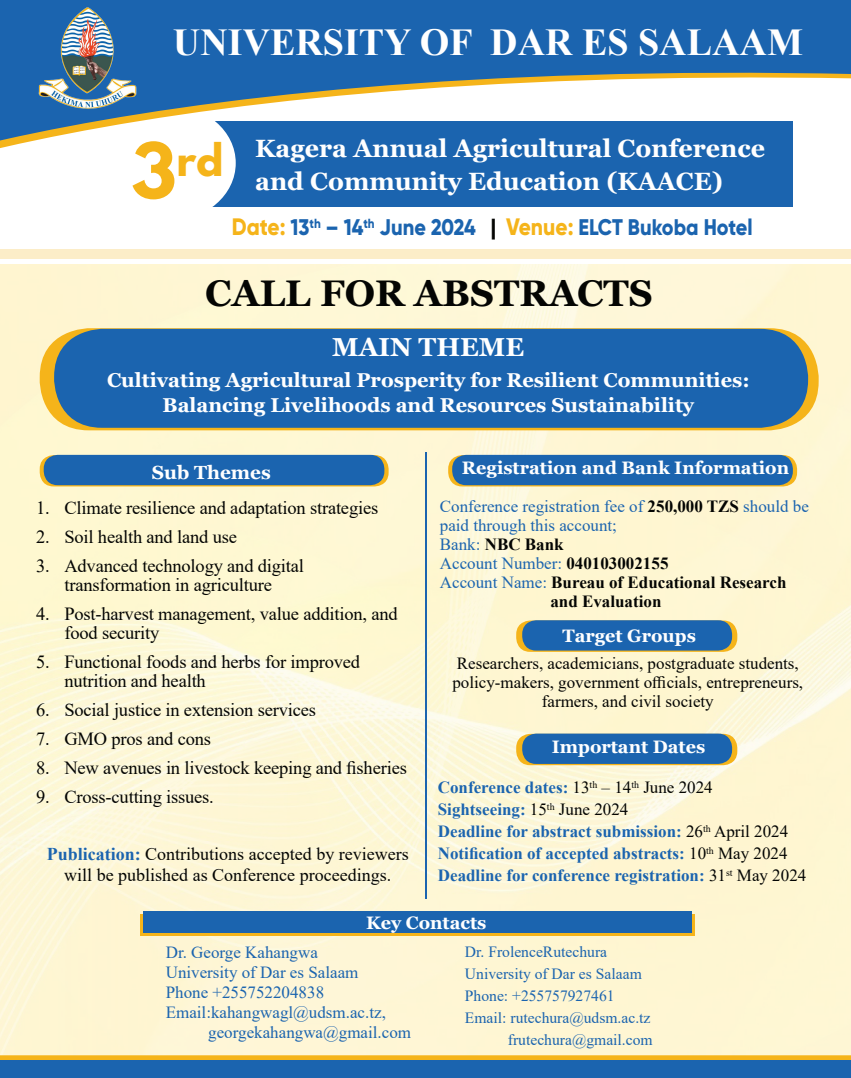
<style>
.page{position:relative;width:851px;height:1078px;background:#fff}
.page>*{position:absolute;margin:0;border:0;box-sizing:border-box;transform-origin:0 0}
.t1{font:700 39.6px "League Spartan";color:#f5b41a}
.t2{font:700 38px "Times New Roman";color:#fff}
.t3{font:700 37px "Georgia";color:#040503}
.t4{font:700 26px "Georgia";color:#fff}
.t5{font:700 25px/33px "Georgia";color:#fff}
.t6{font:800 22.6px "Gilroy";color:#1b64af;scale:.88 1}
.t7{font:700 20px/25px "Georgia";color:#fff;text-align:center}
.t8{font:700 19px "Georgia";color:#fff}
.t9{font:18.5px/19px "Times New Roman";letter-spacing:-.01em;color:#040503}
.t10{font:18px/21px "Times New Roman";color:#040503;text-align:center}
.t11{font:700 18px "Georgia";color:#fff}
.t12{font:17px/19px "Times New Roman";color:#1b64af}
.t13{font:700 17px "Times New Roman";color:#1b64af}
.t14{font:17px/19px "Times New Roman";color:#040503;text-align:center}
.t15{font:700 17px "Times New Roman";color:#040503}
.t16{font:15.6px "Times New Roman";color:#1b64af}
.s1{font-size:68px}
.s2{font-size:23.7px;color:#f5b41a}
.s3{color:#040503}
.s4{font-weight:700;color:#040503}
.s5{font-weight:400;color:#1b64af}
.s6{font-weight:400;color:#040503}
.s7{font-weight:700;color:#1b64af}
</style>
<div class="page">
<img style="left:0;top:264px;width:850px;height:790px">
<div style="left:140px;top:914px;width:554px;height:21px;background:#f5b41a"></div>
<svg style="left:0;top:1054px;width:850px;height:6px;background:#f7c242"></svg>
<div style="left:0;top:1060px;width:850px;height:17px;background:#1b64af"></div>
<svg style="left:40px;top:328px;width:778px;height:102px;background:#d2a936"></svg>
<svg style="left:516px;top:620px;width:221px;height:31px"></svg>
<svg style="left:448px;top:455px;width:349px;height:31px"></svg>
<svg style="left:40px;top:455px;width:348px;height:31px"></svg>
<svg style="left:516px;top:733px;width:221px;height:32px"></svg>
<div style="left:54px;top:329px;width:754px;height:98px;background:#1b64af;border-radius:48px"></div>
<div style="left:522px;top:620px;width:210px;height:30px;background:#1b64af;border-radius:14px"></div>
<div style="left:452px;top:455px;width:340px;height:30px;background:#1b64af;border-radius:14px"></div>
<div style="left:44px;top:455px;width:340px;height:30px;background:#1b64af;border-radius:14px"></div>
<div style="left:522px;top:733px;width:210px;height:30px;background:#1b64af;border-radius:14px"></div>
<div style="left:144px;top:911px;width:547px;height:22px;background:#1b64af"></div>
<hr style="left:212px;top:204px;width:581px;height:3px;background:#1b64af">
<svg style="left:0;top:0;width:850px;height:204px;fill:#1b64af"></svg>
<img style="left:33px;top:5px;width:109px;height:116px">
<div style="left:0;top:249px;width:850px;height:9px;background:#fcedc8"></div>
<hr style="left:425px;top:452px;width:2px;height:446px;background:#1b64af">
<p class="t2" style="left:173px;top:15px;width:631px">UNIVERSITY OF DAR ES SALAAM</p>
<p class="t1" style="left:131px;top:129px;width:94px"><span class="s1">3</span>rd</p>
<p class="t5" style="left:255px;top:132px;width:511px">Kagera Annual Agricultural Conference and Community Education (KAACE)</p>
<p class="t6" style="left:232px;top:213px;width:593px"><span class="s2">Date:</span> 13<sup>th</sup> – 14<sup>th</sup> June 2024 <span class="s3">|</span> <span class="s2">Venue:</span> ELCT Bukoba Hotel</p>
<p class="t3" style="left:205px;top:269px;width:449px">CALL FOR ABSTRACTS</p>
<p class="t4" style="left:332px;top:330px;width:193px">MAIN THEME</p>
<p class="t7" style="left:107px;top:367px;width:644px">Cultivating Agricultural Prosperity for Resilient Communities:<br>Balancing Livelihoods and Resources Sustainability</p>
<p class="t8" style="left:152px;top:460px;width:120px">Sub Themes</p>
<p class="t11" style="left:462px;top:456px;width:328px">Registration and Bank Information</p>
<p class="t12" style="left:440px;top:496px;width:370px">Conference registration fee of <span class="s4">250,000 TZS</span> should be paid through this account;</p>
<p class="t15" style="left:440px;top:531px;width:125px"><span class="s5">Bank:</span> NBC Bank</p>
<p class="t12" style="left:440px;top:553px;width:230px">Account Number: <span class="s4">040103002155</span></p>
<p class="t15" style="left:440px;top:569px;width:348px"><span class="s5">Account Name:</span> Bureau of Educational Research</p>
<p class="t15" style="left:550px;top:588px;width:113px">and Evaluation</p>
<p class="t9" style="left:36px;top:497px;width:344px">1. Climate resilience and adaptation strategies</p>
<p class="t9" style="left:36px;top:526px;width:202px">2. Soil health and land use</p>
<p class="t9" style="left:36px;top:555px;width:269px;text-align:center">3. Advanced technology and digital transformation in agriculture</p>
<p class="t9" style="left:64px;top:603px;width:335px;text-indent:-28px">4. Post-harvest management, value addition, and food security</p>
<p class="t9" style="left:64px;top:651px;width:297px;text-indent:-28px">5. Functional foods and herbs for improved nutrition and health</p>
<p class="t9" style="left:36px;top:699px;width:281px">6. Social justice in extension services</p>
<p class="t9" style="left:36px;top:728px;width:176px">7. GMO pros and cons</p>
<p class="t9" style="left:36px;top:757px;width:372px">8. New avenues in livestock keeping and fisheries</p>
<p class="t9" style="left:36px;top:786px;width:179px">9. Cross-cutting issues.</p>
<p class="t11" style="left:562px;top:623px;width:135px">Target Groups</p>
<p class="t14" style="left:452px;top:653px;width:352px">Researchers, academicians, postgraduate students, policy-makers, government officials, entrepreneurs, farmers, and civil society</p>
<p class="t11" style="left:551px;top:735px;width:155px">Important Dates</p>
<p class="t13" style="left:438px;top:775px;width:276px">Conference dates: <span class="s6">13</span><sup>th</sup> <span class="s6">– 14</span><sup>th</sup> <span class="s6">June 2024</span></p>
<p class="t13" style="left:438px;top:797px;width:192px">Sightseeing: <span class="s6">15</span><sup>th</sup> <span class="s6">June 2024</span></p>
<p class="t13" style="left:438px;top:819px;width:352px">Deadline for abstract submission: <span class="s6">26</span><sup>th</sup> <span class="s6">April 2024</span></p>
<p class="t13" style="left:438px;top:841px;width:351px">Notification of accepted abstracts: <span class="s6">10</span><sup>th</sup> <span class="s6">May 2024</span></p>
<p class="t13" style="left:438px;top:863px;width:370px">Deadline for conference registration: <span class="s6">31</span><sup>st</sup> <span class="s6">May 2024</span></p>
<p class="t11" style="left:366px;top:910px;width:122px">Key Contacts</p>
<p class="t10" style="left:47px;top:842px;width:363px"><span class="s7">Publication:</span> Contributions accepted by reviewers will be published as Conference proceedings.</p>
<p class="t12" style="left:166px;top:942px;width:154px">Dr. George Kahangwa</p>
<p class="t12" style="left:166px;top:962px;width:194px">University of Dar es Salaam</p>
<p class="t12" style="left:166px;top:982px;width:160px">Phone +255752204838</p>
<p class="t12" style="left:166px;top:1002px;width:222px">Email:kahangwagl@udsm.ac.tz,</p>
<p class="t12" style="left:208px;top:1022px;width:204px">georgekahangwa@gmail.com</p>
<p class="t16" style="left:465px;top:940px;width:144px">Dr. FrolenceRutechura</p>
<p class="t16" style="left:465px;top:962px;width:178px">University of Dar es Salaam</p>
<p class="t16" style="left:465px;top:984px;width:151px">Phone: +255757927461</p>
<p class="t16" style="left:465px;top:1006px;width:187px">Email: rutechura@udsm.ac.tz</p>
<p class="t16" style="left:508px;top:1028px;width:146px">frutechura@gmail.com</p>
</div>
